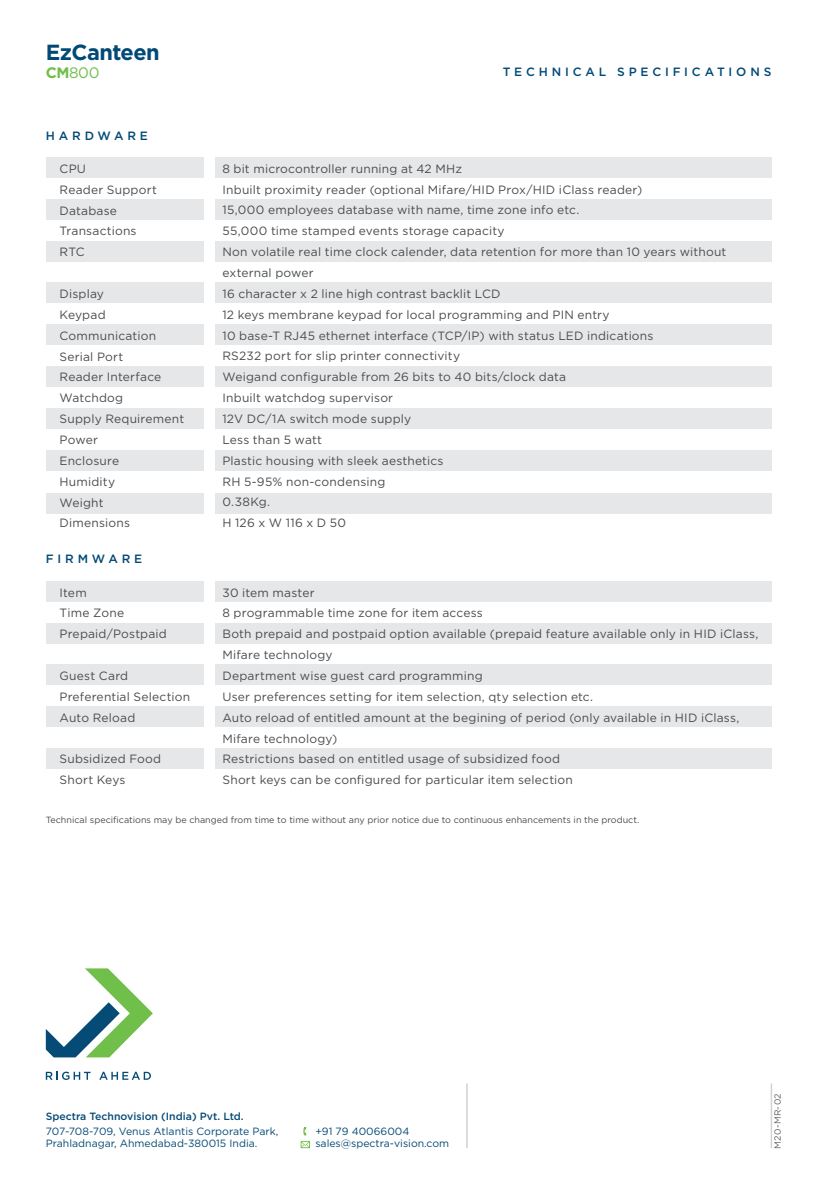
<style>
.page{position:relative;width:815px;height:1187px;background:#fff}
.page>*{position:absolute;margin:0;border:0;box-sizing:border-box;transform-origin:0 0}
.t1{font:700 21.9px "Gotham";letter-spacing:-.025em;color:#004976}
.t2{font:15.15px "Gotham";color:#70bf4a}
.t3{font:12px/20.9px "Gotham";letter-spacing:.015em;color:#4b4c4d}
.t4{font:500 12px "Gotham";letter-spacing:.32em;color:#004976}
.t5{font:10.5px/12.6px "Gotham";color:#064a76}
.t6{font:500 10.5px "Gotham";color:#064a76}
.t7{font:9px "Gotham";color:#4b4c4d}
.t8{font:9px "Gotham";letter-spacing:.03em;color:#636366}
.s1{font-weight:700}
</style>
<div class="page">
<div style="left:46px;top:157px;width:157px;height:21px;background:#e6e7e9"></div>
<div style="left:215px;top:157px;width:556px;height:21px;background:#e6e7e9"></div>
<div style="left:46px;top:199px;width:157px;height:21px;background:#e6e7e9"></div>
<div style="left:215px;top:199px;width:556px;height:21px;background:#e6e7e9"></div>
<div style="left:46px;top:241px;width:157px;height:20px;background:#e6e7e9"></div>
<div style="left:215px;top:241px;width:556px;height:20px;background:#e6e7e9"></div>
<div style="left:46px;top:282px;width:157px;height:21px;background:#e6e7e9"></div>
<div style="left:215px;top:282px;width:556px;height:21px;background:#e6e7e9"></div>
<div style="left:46px;top:324px;width:157px;height:21px;background:#e6e7e9"></div>
<div style="left:215px;top:324px;width:556px;height:21px;background:#e6e7e9"></div>
<div style="left:46px;top:366px;width:157px;height:21px;background:#e6e7e9"></div>
<div style="left:215px;top:366px;width:556px;height:21px;background:#e6e7e9"></div>
<div style="left:46px;top:408px;width:157px;height:21px;background:#e6e7e9"></div>
<div style="left:215px;top:408px;width:556px;height:21px;background:#e6e7e9"></div>
<div style="left:46px;top:450px;width:157px;height:21px;background:#e6e7e9"></div>
<div style="left:215px;top:450px;width:556px;height:21px;background:#e6e7e9"></div>
<div style="left:46px;top:493px;width:157px;height:20px;background:#e6e7e9"></div>
<div style="left:215px;top:493px;width:556px;height:20px;background:#e6e7e9"></div>
<svg style="left:46px;top:968px;width:107px;height:89px"></svg>
<svg style="left:46px;top:1071px;width:44px;height:9px"></svg>
<svg style="left:99px;top:1071px;width:52px;height:8px"></svg>
<svg style="left:300px;top:1126px;width:10px;height:22px"></svg>
<hr style="left:466px;top:1083px;width:1px;height:65px;background:#d1d2d4">
<hr style="left:770px;top:1083px;width:1px;height:65px;background:#d1d2d4">
<div style="left:46px;top:581px;width:157px;height:21px;background:#e6e7e9"></div>
<div style="left:215px;top:581px;width:556px;height:21px;background:#e6e7e9"></div>
<div style="left:46px;top:623px;width:157px;height:20px;background:#e6e7e9"></div>
<div style="left:215px;top:623px;width:556px;height:20px;background:#e6e7e9"></div>
<div style="left:46px;top:664px;width:157px;height:21px;background:#e6e7e9"></div>
<div style="left:215px;top:664px;width:556px;height:21px;background:#e6e7e9"></div>
<div style="left:46px;top:706px;width:157px;height:21px;background:#e6e7e9"></div>
<div style="left:215px;top:706px;width:556px;height:21px;background:#e6e7e9"></div>
<div style="left:46px;top:747px;width:157px;height:21px;background:#e6e7e9"></div>
<div style="left:215px;top:747px;width:556px;height:21px;background:#e6e7e9"></div>
<h1 class="t1" style="left:46px;top:38px;width:115px">EzCanteen</h1>
<p class="t2" style="left:46px;top:63px;width:55px"><span class="s1">CM</span>800</p>
<p class="t4" style="left:46px;top:127px;width:104px">HARDWARE</p>
<p class="t3" style="left:59px;top:158px;width:99px">CPU<br>Reader Support<br>Database<br>Transactions<br>RTC</p>
<p class="t3" style="left:59px;top:283px;width:126px">Display<br>Keypad<br>Communication<br>Serial Port<br>Reader Interface<br>Watchdog<br>Supply Requirement<br>Power<br>Enclosure<br>Humidity<br>Weight<br>Dimensions</p>
<p class="t4" style="left:502px;top:64px;width:270px">TECHNICAL SPECIFICATIONS</p>
<p class="t3" style="left:222px;top:158px;width:505px">8 bit microcontroller running at 42 MHz<br>Inbuilt proximity reader (optional Mifare/HID Prox/HID iClass reader)<br>15,000 employees database with name, time zone info etc.<br>55,000 time stamped events storage capacity<br>Non volatile real time clock calender, data retention for more than 10 years without external power<br>16 character x 2 line high contrast backlit LCD<br>12 keys membrane keypad for local programming and PIN entry<br>10 base-T RJ45 ethernet interface (TCP/IP) with status LED indications<br>RS232 port for slip printer connectivity<br>Weigand configurable from 26 bits to 40 bits/clock data<br>Inbuilt watchdog supervisor<br>12V DC/1A switch mode supply<br>Less than 5 watt<br>Plastic housing with sleek aesthetics<br>RH 5-95% non-condensing<br>0.38Kg.<br>H 126 x W 116 x D 50</p>
<p class="t4" style="left:46px;top:551px;width:98px">FIRMWARE</p>
<p class="t3" style="left:59px;top:581px;width:109px">Item<br>Time Zone<br>Prepaid/Postpaid</p>
<p class="t3" style="left:59px;top:665px;width:132px">Guest Card<br>Preferential Selection<br>Auto Reload</p>
<p class="t3" style="left:59px;top:748px;width:103px">Subsidized Food<br>Short Keys</p>
<p class="t3" style="left:222px;top:581px;width:537px">30 item master<br>8 programmable time zone for item access<br>Both prepaid and postpaid option available (prepaid feature available only in HID iClass, Mifare technology<br>Department wise guest card programming<br>User preferences setting for item selection, qty selection etc.<br>Auto reload of entitled amount at the begining of period (only available in HID iClass, Mifare technology)<br>Restrictions based on entitled usage of subsidized food<br>Short keys can be configured for particular item selection</p>
<p class="t7" style="left:46px;top:814px;width:594px">Technical specifications may be changed from time to time without any prior notice due to continuous enhancements in the product.</p>
<p class="t6" style="left:46px;top:1109px;width:199px">Spectra Technovision (India) Pvt. Ltd.</p>
<p class="t5" style="left:46px;top:1124px;width:234px">707-708-709, Venus Atlantis Corporate Park,<br>Prahladnagar, Ahmedabad-380015 India.</p>
<p class="t5" style="left:315px;top:1124px;width:135px">+91 79 40066004 sales@spectra-vision.com</p>
<p class="t8" style="left:771px;top:1149px;width:57px;rotate:-90deg">M20-MR-02</p>
</div>
